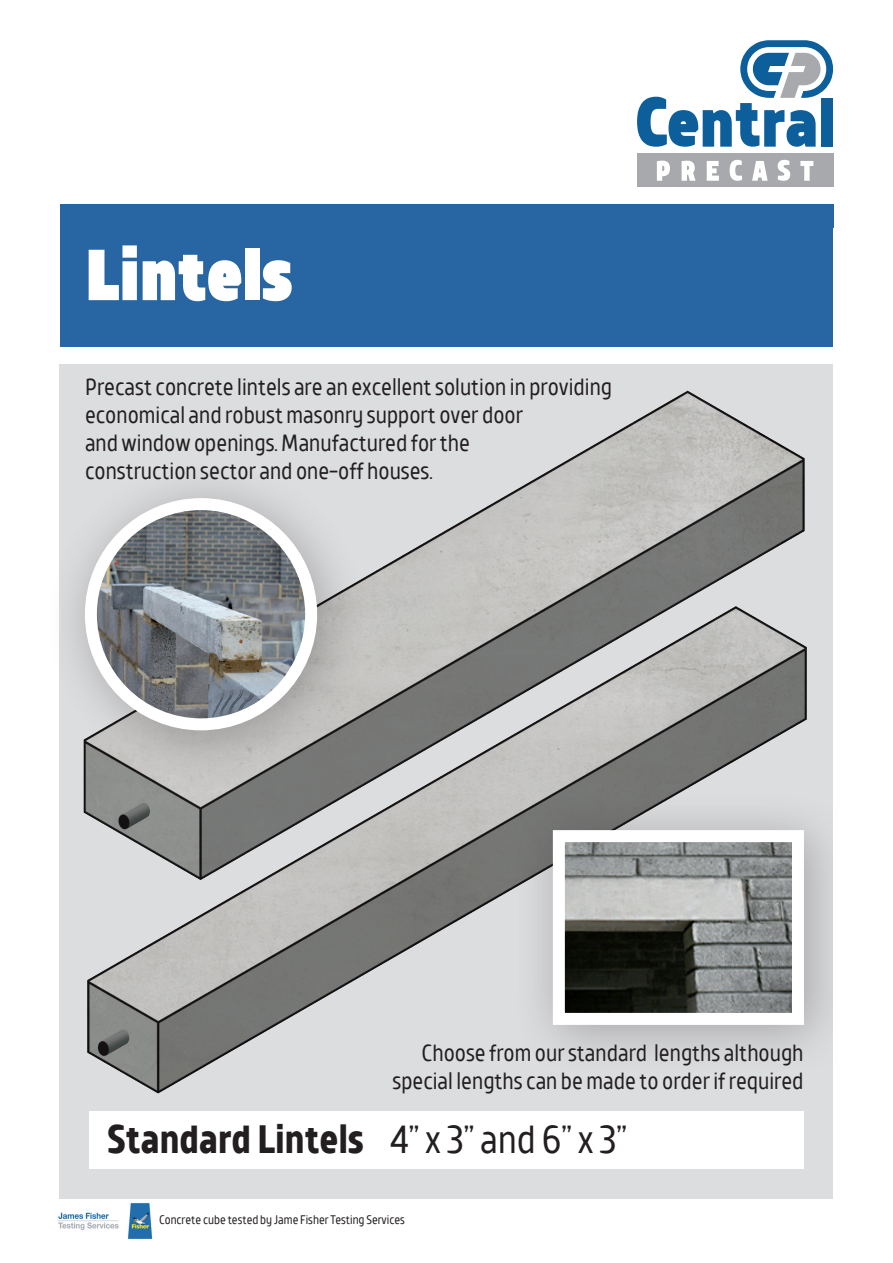
<style>
.page{position:relative;width:893px;height:1263px;background:#fff}
.page>*{position:absolute;margin:0;border:0;box-sizing:border-box;transform-origin:0 0}
.t1{font:900 72px "TT Teds";color:#fff}
.t2{font:700 39px "TT Teds";color:#231f20}
.t3{font:23.25px/27.9px "TT Teds";color:#231f20}
.t4{font:12.45px "TT Teds";color:#231f20}
.s1{font-weight:400}
</style>
<div class="page">
<div style="left:60px;top:364px;width:773px;height:834px;background:#dcdddf"></div>
<div style="left:60px;top:204px;width:773px;height:142px;background:#2766a2"></div>
<svg style="left:637px;top:40px;width:196px;height:107px"></svg>
<div style="left:822px;top:98px;width:11px;height:49px;background:#0c5f9b"></div>
<div style="left:637px;top:154px;width:196px;height:33px;background:#a8a9ad"></div>
<svg style="left:657px;top:161px;width:13px;height:20px"></svg>
<svg style="left:682px;top:161px;width:14px;height:20px"></svg>
<svg style="left:707px;top:161px;width:12px;height:20px"></svg>
<svg style="left:730px;top:160px;width:12px;height:21px"></svg>
<svg style="left:752px;top:161px;width:16px;height:20px"></svg>
<svg style="left:778px;top:160px;width:12px;height:21px"></svg>
<svg style="left:800px;top:161px;width:13px;height:20px"></svg>
<div style="left:89px;top:1111px;width:714px;height:58px;background:#fff"></div>
<img style="left:366px;top:390px;width:439px;height:207px">
<img style="left:83px;top:597px;width:724px;height:517px">
<div style="left:509px;top:786px;width:346px;height:290px;background:#231f20;opacity:.3"></div>
<img style="left:566px;top:843px;width:225px;height:169px">
<div style="left:553px;top:830px;width:251px;height:195px;border:12px solid #fff"></div>
<div style="left:41px;top:454px;width:325px;height:325px;background:#231f20;opacity:.3"></div>
<img style="left:91px;top:504px;width:220px;height:220px;border-radius:110px">
<div style="left:85px;top:498px;width:232px;height:232px;border:12px solid #fff;border-radius:50%"></div>
<div style="left:833px;top:228px;width:59px;height:1034px;background:#fff"></div>
<img style="left:58px;top:1203px;width:95px;height:36px">
<h1 class="t1" style="left:85px;top:227px;width:209px">Lintels</h1>
<p class="t3" style="left:85px;top:373px;width:529px">Precast concrete lintels are an excellent solution in providing economical and robust masonry support over door<br>and window openings. Manufactured for the<br>construction sector and one-off houses.</p>
<p class="t3" style="left:393px;top:1039px;width:412px;text-align:right">Choose from our standard lengths although special lengths can be made to order if required</p>
<h2 class="t2" style="left:108px;top:1114px;width:521px">Standard Lintels <span class="s1">4” x 3” and 6” x 3”</span></h2>
<p class="t4" style="left:159px;top:1212px;width:247px">Concrete cube tested by Jame Fisher Testing Services</p>
</div>
